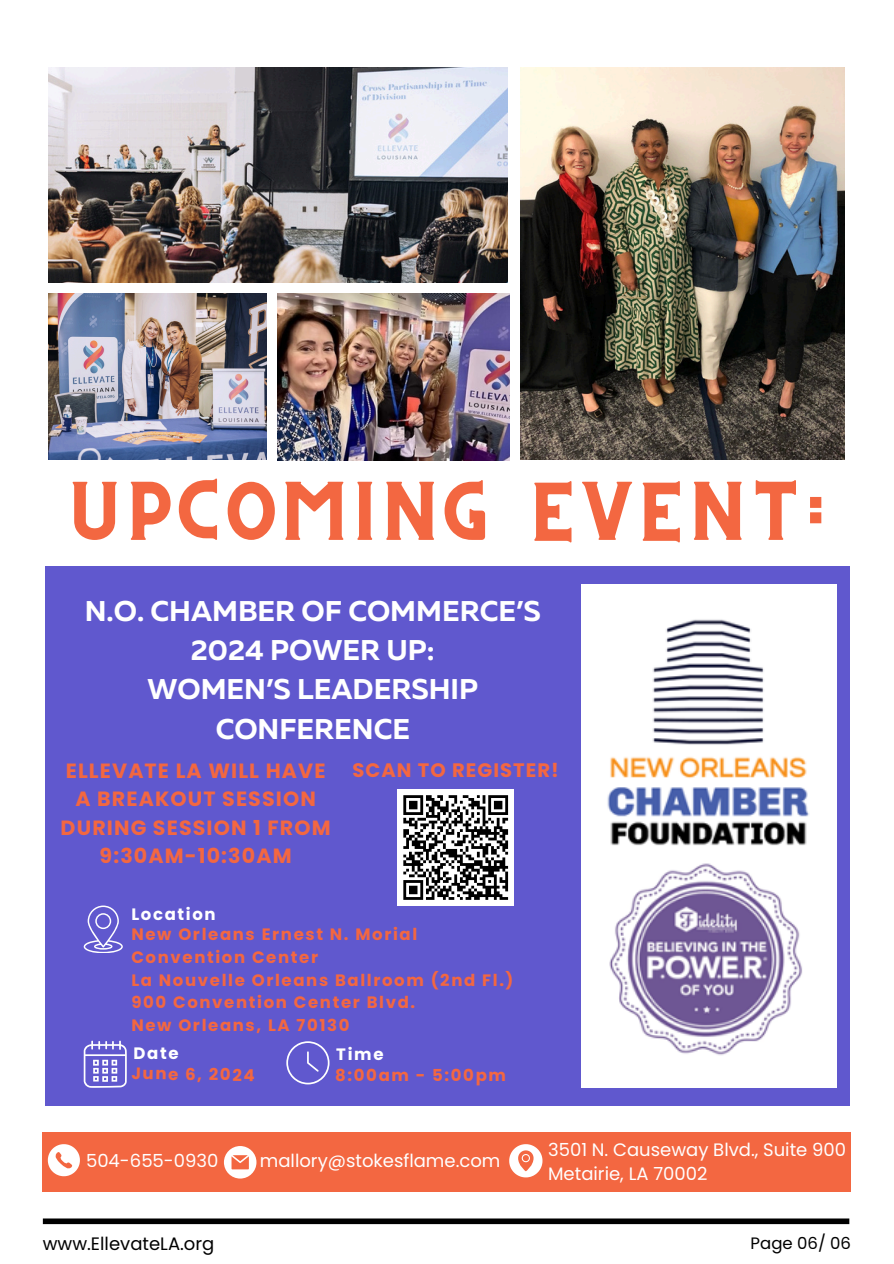
<style>
.page{position:relative;width:894px;height:1264px;background:#fff}
.page>*{position:absolute;margin:0;border:0;box-sizing:border-box;transform-origin:0 0}
.t1{font:58.5px "CS Gordon Vintage";color:#f36741}
.t2{font:700 28.5px/39.3px "Muller";color:#fff;text-align:center}
.t3{font:700 20.55px/28.5px "Poppins";letter-spacing:.055em;color:#f36741;text-align:center}
.t4{font:700 19.5px "Poppins";letter-spacing:.055em;color:#f36741}
.t5{font:18px "Poppins";color:#fff}
.t6{font:18px "Poppins";color:#000}
.t7{font:700 16.5px/22.5px "Poppins";letter-spacing:.1em;color:#f36741}
.t8{font:700 16.5px "Poppins";letter-spacing:.1em;color:#fff}
.t9{font:16.5px "Poppins";color:#000}
</style>
<div class="page">
<div style="left:45px;top:566px;width:803px;height:539px;background:#6058ce"></div>
<div style="left:43px;top:1218px;width:806px;height:6px;background:#000"></div>
<img style="left:581px;top:584px;width:254px;height:503px">
<div style="left:43px;top:1132px;width:807px;height:59px;background:#f36741"></div>
<svg style="left:48px;top:1144px;width:32px;height:32px"></svg>
<svg style="left:224px;top:1146px;width:32px;height:32px"></svg>
<svg style="left:509px;top:1144px;width:33px;height:33px"></svg>
<img style="left:49px;top:67px;width:458px;height:215px">
<svg style="left:286px;top:1041px;width:43px;height:43px"></svg>
<svg style="left:84px;top:1040px;width:42px;height:47px"></svg>
<svg style="left:84px;top:905px;width:39px;height:47px"></svg>
<img style="left:520px;top:67px;width:324px;height:392px">
<img style="left:49px;top:293px;width:217px;height:166px">
<img style="left:277px;top:293px;width:232px;height:167px">
<div style="left:397px;top:789px;width:116px;height:116px;background:#fff"></div>
<svg style="left:403px;top:795px;width:106px;height:105px"></svg>
<h4 class="t1" style="left:66px;top:485px;width:764px">UPCOMING EVENT:</h4>
<p class="t2" style="left:85px;top:593px;width:457px">N.O. CHAMBER OF COMMERCE’S<br>2024 POWER UP:<br>WOMEN’S LEADERSHIP<br>CONFERENCE</p>
<p class="t3" style="left:61px;top:756px;width:271px">ELLEVATE LA WILL HAVE<br>A BREAKOUT SESSION<br>DURING SESSION 1 FROM<br>9:30AM-10:30AM</p>
<p class="t4" style="left:352px;top:756px;width:208px">SCAN TO REGISTER!</p>
<p class="t8" style="left:131px;top:902px;width:86px">Location</p>
<h4 class="t7" style="left:131px;top:923px;width:383px">New Orleans Ernest N. Morial<br>Convention Center<br>La Nouvelle Orleans Ballroom (2nd Fl.)<br>900 Convention Center Blvd.<br>New Orleans, LA 70130</h4>
<h4 class="t8" style="left:134px;top:1041px;width:46px">Date</h4>
<p class="t7" style="left:132px;top:1061px;width:125px;rotate:1deg">June 6, 2024</p>
<h4 class="t8" style="left:336px;top:1042px;width:49px">Time</h4>
<h4 class="t7" style="left:335px;top:1063px;width:172px">8:00am - 5:00pm</h4>
<h1 class="t5" style="left:86px;top:1147px;width:134px">504-655-0930</h1>
<h2 class="t5" style="left:260px;top:1147px;width:242px">mallory@stokesflame.com</h2>
<h3 class="t5" style="left:548px;top:1136px;width:299px">3501 N. Causeway Blvd., Suite 900</h3>
<h3 class="t5" style="left:548px;top:1161px;width:161px">Metairie, LA 70002</h3>
<h4 class="t6" style="left:43px;top:1231px;width:173px">www.EllevateLA.org</h4>
<p class="t9" style="left:750px;top:1231px;width:102px">Page 06/ 06</p>
</div>
